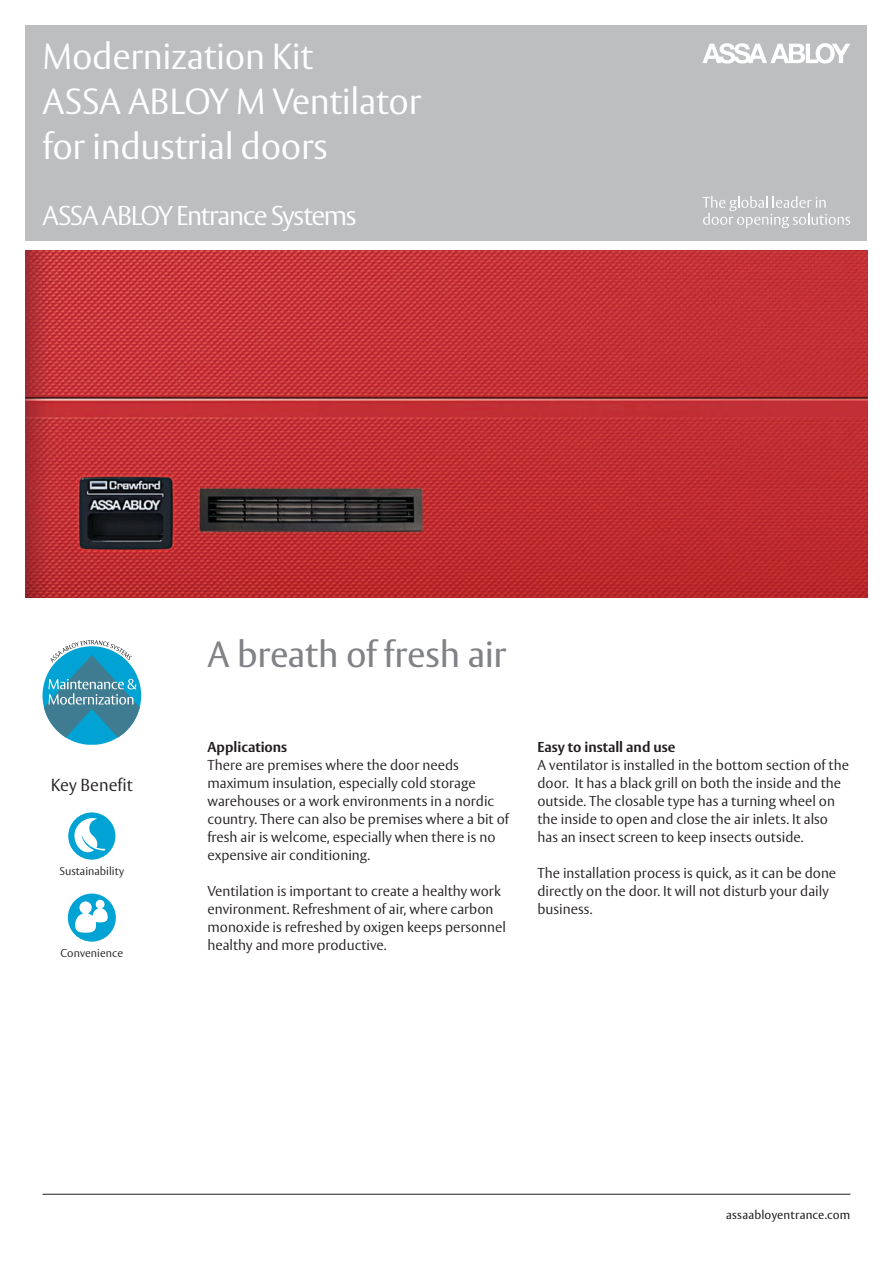
<style>
.page{position:relative;width:893px;height:1263px;background:#fff}
.page>*{position:absolute;margin:0;border:0;box-sizing:border-box;transform-origin:0 0}
.t1{font:300 36px/45px "ASSA Vesta";letter-spacing:-.01em;color:#fff}
.t2{font:36px "ASSA Vesta";letter-spacing:-.01em;color:#808285}
.t3{font:300 27px "ASSA Vesta";letter-spacing:-.055em;color:#fff}
.t4{font:300 17.25px "ASSA Vesta";color:#231f20}
.t5{font:300 14.25px/18px "ASSA Vesta";color:#231f20}
.t6{font:700 14.25px "ASSA Vesta";color:#231f20}
.t7{font:12px "ASSA Vesta";letter-spacing:.015em;color:#231f20}
.t8{font:300 11.25px "ASSA Vesta";color:#231f20}
</style>
<div class="page">
<div style="left:68px;top:812px;width:47px;height:48px;background:#00a3d3;border-radius:50%"></div>
<svg style="left:73px;top:816px;width:33px;height:36px"></svg>
<div style="left:25px;top:26px;width:842px;height:215px;background:#bcbec0"></div>
<svg style="left:702px;top:196px;width:148px;height:32px"></svg>
<svg style="left:702px;top:43px;width:148px;height:21px"></svg>
<svg style="left:43px;top:640px;width:98px;height:105px"></svg>
<hr style="left:43px;top:1194px;width:807px;height:1px;background:#231f20">
<img style="left:25px;top:251px;width:842px;height:346px">
<div style="left:68px;top:893px;width:48px;height:49px;background:#00a3d3;border-radius:50%"></div>
<svg style="left:75px;top:900px;width:33px;height:33px"></svg>
<h1 class="t1" style="left:43px;top:36px;width:380px">Modernization Kit<br>ASSA ABLOY M Ventilator for industrial doors</h1>
<h2 class="t3" style="left:43px;top:199px;width:316px">ASSA ABLOY Entrance Systems</h2>
<p class="t4" style="left:51px;top:774px;width:84px">Key Benefit</p>
<p class="t8" style="left:60px;top:865px;width:66px">Sustainability</p>
<p class="t8" style="left:60px;top:946px;width:64px">Convenience</p>
<h1 class="t2" style="left:207px;top:632px;width:301px">A breath of fresh air</h1>
<p class="t6" style="left:207px;top:738px;width:81px">Applications</p>
<p class="t5" style="left:207px;top:757px;width:303px">There are premises where the door needs maximum insulation, especially cold storage warehouses or a work environments in a nordic country. There can also be premises where a bit of fresh air is welcome, especially when there is no expensive air conditioning.</p>
<p class="t5" style="left:207px;top:883px;width:300px">Ventilation is important to create a healthy work environment. Refreshment of air, where carbon monoxide is refreshed by oxigen keeps personnel healthy and more productive.</p>
<p class="t6" style="left:537px;top:738px;width:139px">Easy to install and use</p>
<p class="t5" style="left:537px;top:757px;width:313px">A ventilator is installed in the bottom section of the door. It has a black grill on both the inside and the outside. The closable type has a turning wheel on the inside to open and close the air inlets. It also has an insect screen to keep insects outside.</p>
<p class="t5" style="left:537px;top:865px;width:300px">The installation process is quick, as it can be done directly on the door. It will not disturb your daily business.</p>
<p class="t7" style="left:726px;top:1208px;width:126px">assaabloyentrance.com</p>
</div>
